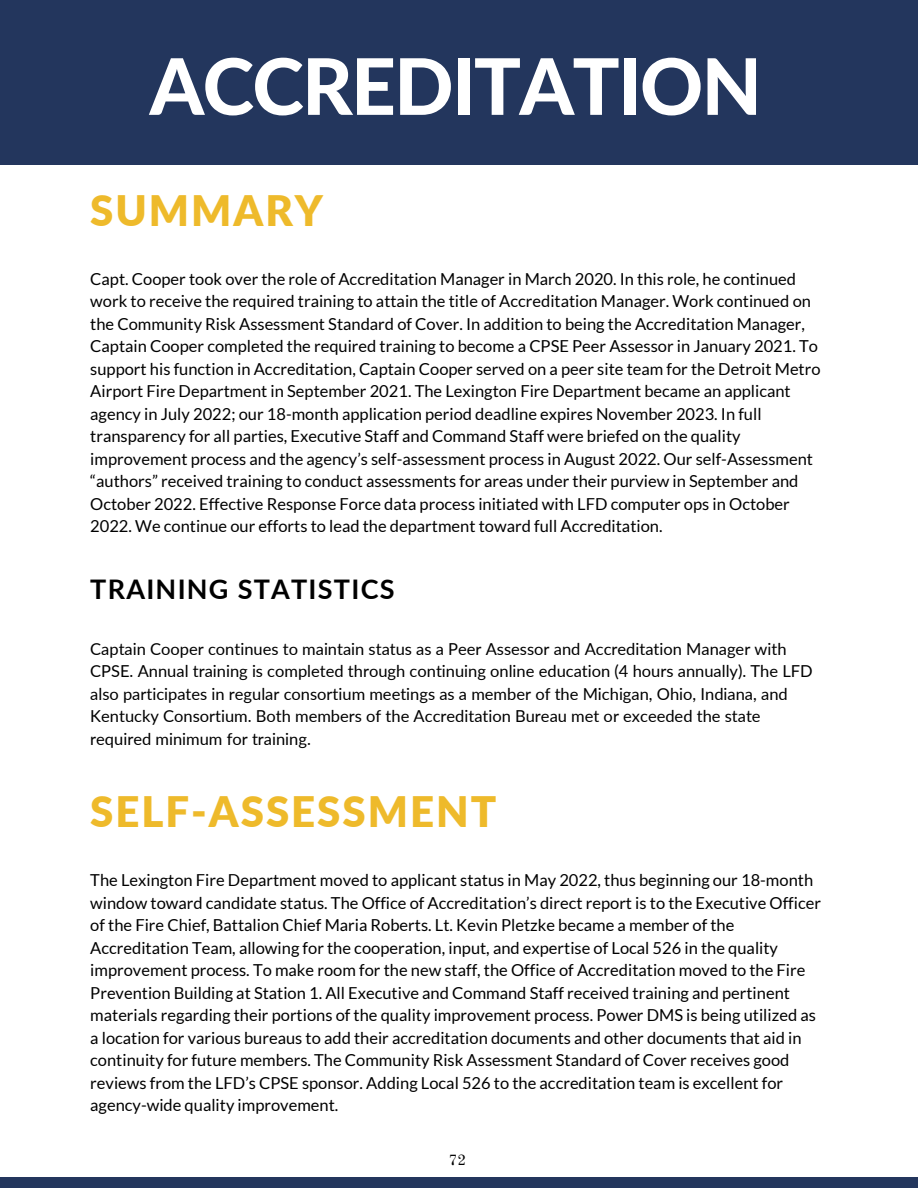
<style>
.page{position:relative;width:918px;height:1188px;background:#fff}
.page>*{position:absolute;margin:0;border:0;box-sizing:border-box;transform-origin:0 0}
.t1{font:800 78px "Lato";letter-spacing:-.02em;color:#fff}
.t2{font:900 42px "Lato";letter-spacing:.045em;color:#eeba2b}
.t3{font:700 27px "Lato";letter-spacing:.045em;color:#000}
.t4{font:16.5px/22.5px "Lato";color:#000}
.t5{font:15px "Old Standard";color:#000}
</style>
<div class="page">
<div style="left:0;top:0;width:918px;height:164px;background:#23365d"></div>
<div style="left:0;top:1177px;width:918px;height:11px;background:#23365d"></div>
<p class="t1" style="left:150px;top:38px;width:614px">ACCREDITATION</p>
<p class="t2" style="left:90px;top:184px;width:234px">SUMMARY</p>
<p class="t4" style="left:90px;top:267px;width:732px">Capt. Cooper took over the role of Accreditation Manager in March 2020. In this role, he continued work to receive the required training to attain the title of Accreditation Manager. Work continued on the Community Risk Assessment Standard of Cover. In addition to being the Accreditation Manager, Captain Cooper completed the required training to become a CPSE Peer Assessor in January 2021. To support his function in Accreditation, Captain Cooper served on a peer site team for the Detroit Metro Airport Fire Department in September 2021. The Lexington Fire Department became an applicant agency in July 2022; our 18-month application period deadline expires November 2023. In full transparency for all parties, Executive Staff and Command Staff were briefed on the quality improvement process and the agency’s self-assessment process in August 2022. Our self-Assessment “authors” received training to conduct assessments for areas under their purview in September and October 2022. Effective Response Force data process initiated with LFD computer ops in October 2022. We continue our efforts to lead the department toward full Accreditation.</p>
<p class="t3" style="left:90px;top:572px;width:306px">TRAINING STATISTICS</p>
<p class="t4" style="left:90px;top:637px;width:724px">Captain Cooper continues to maintain status as a Peer Assessor and Accreditation Manager with CPSE. Annual training is completed through continuing online education (4 hours annually). The LFD also participates in regular consortium meetings as a member of the Michigan, Ohio, Indiana, and Kentucky Consortium. Both members of the Accreditation Bureau met or exceeded the state required minimum for training.</p>
<p class="t2" style="left:90px;top:785px;width:408px">SELF-ASSESSMENT</p>
<p class="t4" style="left:90px;top:868px;width:732px">The Lexington Fire Department moved to applicant status in May 2022, thus beginning our 18-month window toward candidate status. The Office of Accreditation’s direct report is to the Executive Officer of the Fire Chief, Battalion Chief Maria Roberts. Lt. Kevin Pletzke became a member of the Accreditation Team, allowing for the cooperation, input, and expertise of Local 526 in the quality improvement process. To make room for the new staff, the Office of Accreditation moved to the Fire Prevention Building at Station 1. All Executive and Command Staff received training and pertinent materials regarding their portions of the quality improvement process. Power DMS is being utilized as a location for various bureaus to add their accreditation documents and other documents that aid in continuity for future members. The Community Risk Assessment Standard of Cover receives good reviews from the LFD’s CPSE sponsor. Adding Local 526 to the accreditation team is excellent for agency-wide quality improvement.</p>
<p class="t5" style="left:449px;top:1151px;width:19px">72</p>
</div>
